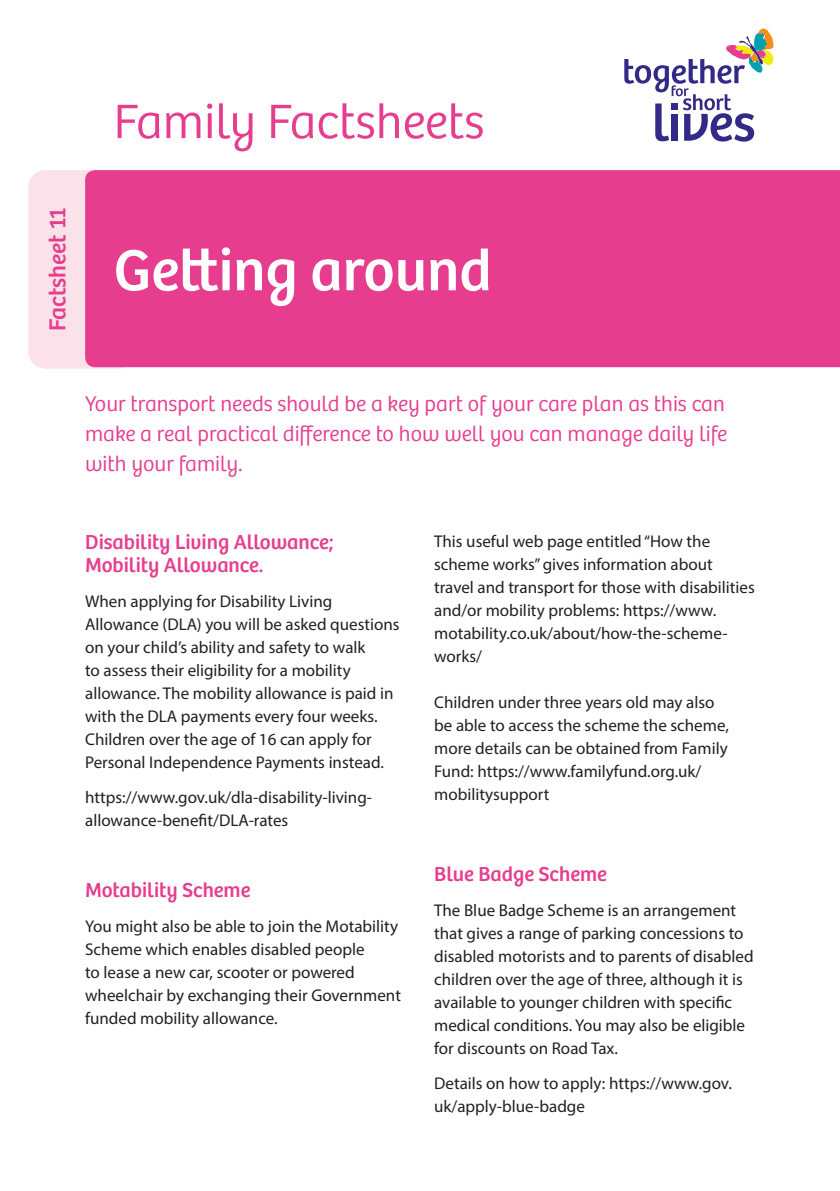
<style>
.page{position:relative;width:840px;height:1191px;background:#fff}
.page>*{position:absolute;margin:0;border:0;box-sizing:border-box;transform-origin:0 0}
.t1{font:60px "Bree";color:#fff}
.No_Spacing{font:300 50px "Bree";color:#e73d8e}
.t2{font:24px "Bree";color:#e73d8e}
.No_Spacing-2{font:300 22px/30px "Bree";color:#e73d8e;text-align:justify}
.No_Spacing-3{font:21px/23px "Bree";color:#e73d8e}
.No_Spacing-4{font:17px/23px "Myriad Pro";color:#231f20}
</style>
<div class="page">
<div style="left:28px;top:170px;width:107px;height:199px;background:#fae1ea;border-radius:17px"></div>
<div style="left:85px;top:170px;width:754px;height:197px;background:#e73d8e"></div>
<svg style="left:624px;top:28px;width:149px;height:114px"></svg>
<p class="t2" style="left:43px;top:331px;width:125px;rotate:-90deg">Factsheet 11</p>
<p class="No_Spacing" style="left:113px;top:93px;width:372px">Family Factsheets</p>
<p class="t1" style="left:113px;top:235px;width:379px">Getting around</p>
<p class="No_Spacing-2" style="left:85px;top:389px;width:643px">Your transport needs should be a key part of your care plan as this can make a real practical difference to how well you can manage daily life with your family.</p>
<p class="No_Spacing-3" style="left:85px;top:531px;width:250px">Disability Living Allowance;<br>Mobility Allowance.</p>
<p class="No_Spacing-4" style="left:85px;top:590px;width:316px">When applying for Disability Living Allowance (DLA) you will be asked questions on your child’s ability and safety to walk<br>to assess their eligibility for a mobility allowance. The mobility allowance is paid in with the DLA payments every four weeks.<br>Children over the age of 16 can apply for Personal Independence Payments instead.</p>
<p class="No_Spacing-4" style="left:85px;top:786px;width:288px">https://www.gov.uk/dla-disability-living&shy;allowance-benefit/DLA-rates</p>
<p class="No_Spacing-3" style="left:85px;top:878px;width:167px">Motability Scheme</p>
<p class="No_Spacing-4" style="left:85px;top:914px;width:317px">You might also be able to join the Motability Scheme which enables disabled people<br>to lease a new car, scooter or powered wheelchair by exchanging their Government funded mobility allowance.</p>
<p class="No_Spacing-4" style="left:434px;top:529px;width:322px">This useful web page entitled “How the scheme works” gives information about travel and transport for those with disabilities and/or mobility problems: https://www. motability.co.uk/about/how-the-scheme&shy;works/</p>
<p class="No_Spacing-4" style="left:434px;top:690px;width:296px">Children under three years old may also be able to access the scheme the scheme, more details can be obtained from Family Fund: https://www.familyfund.org.uk/ mobilitysupport</p>
<p class="No_Spacing-3" style="left:434px;top:863px;width:174px">Blue Badge Scheme</p>
<p class="No_Spacing-4" style="left:434px;top:898px;width:321px">The Blue Badge Scheme is an arrangement that gives a range of parking concessions to disabled motorists and to parents of disabled children over the age of three, although it is available to younger children with specific medical conditions. You may also be eligible for discounts on Road Tax.</p>
<p class="No_Spacing-4" style="left:434px;top:1071px;width:299px">Details on how to apply: https://www.gov. uk/apply-blue-badge</p>
</div>
